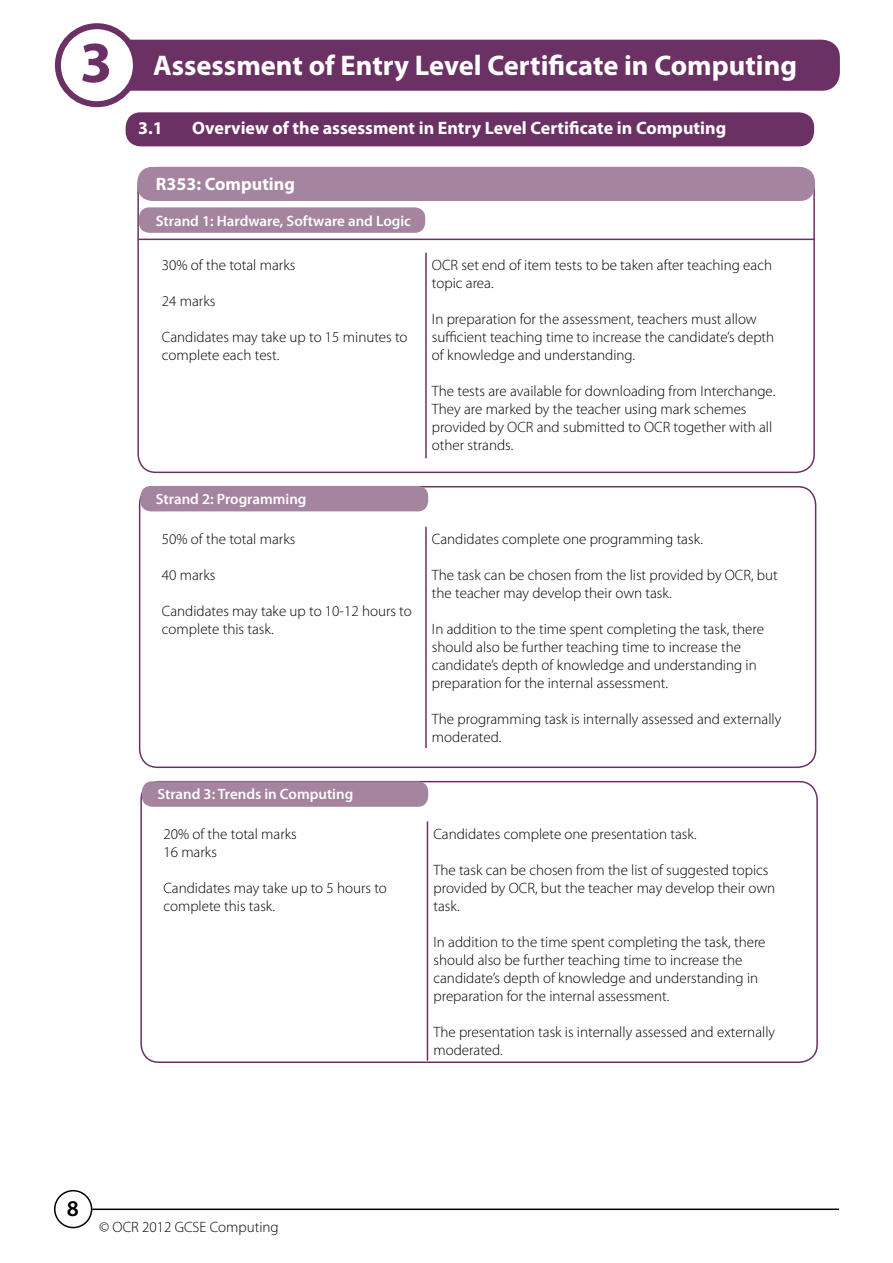
<style>
.page{position:relative;width:893px;height:1263px;background:#fff}
.page>*{position:absolute;margin:0;border:0;box-sizing:border-box;transform-origin:0 0}
.t1{font:700 58.5px "Myriad Pro";color:#6b3164}
.t2{font:700 28.5px "Myriad Pro";color:#fff}
.t3{font:600 22.5px "Myriad Pro";color:#000}
.t4{font:700 18px "Myriad Pro";color:#fff}
.t5{font:300 15px/18px "Myriad Pro";color:#000}
.t6{font:600 15px "Myriad Pro";color:#fff}
</style>
<div class="page">
<hr style="left:92px;top:1208px;width:747px;height:2px;background:#000">
<div style="left:54px;top:1190px;width:38px;height:38px;border:2px solid #000;border-radius:50%"></div>
<div style="left:113px;top:40px;width:727px;height:51px;background:#6b3164;border-radius:18px"></div>
<div style="left:58px;top:26px;width:78px;height:78px;background:#fff;border-radius:50%"></div>
<div style="left:55px;top:23px;width:84px;height:84px;border:6px solid #6b3164;border-radius:50%"></div>
<div style="left:126px;top:112px;width:688px;height:34px;background:#6b3164;border-radius:15px"></div>
<div style="left:137px;top:167px;width:678px;height:34px;background:#a4849e;border-radius:15px"></div>
<div style="left:139px;top:207px;width:286px;height:26px;background:#a4849e;border-radius:10px"></div>
<hr style="left:138px;top:239px;width:677px;height:1px;background:#6b3164">
<hr style="left:425px;top:253px;width:2px;height:205px;background:#6b3164">
<hr style="left:425px;top:527px;width:2px;height:221px;background:#6b3164">
<hr style="left:427px;top:821px;width:1px;height:240px;background:#6b3164">
<div style="left:139px;top:486px;width:677px;height:282px;border:2px solid #6b3164;border-radius:18px"></div>
<div style="left:140px;top:486px;width:288px;height:25px;background:#a4849e;border-radius:10px"></div>
<div style="left:140px;top:781px;width:678px;height:282px;border:2px solid #6b3164;border-radius:18px"></div>
<div style="left:142px;top:781px;width:286px;height:26px;background:#a4849e;border-radius:10px"></div>
<p class="t1" style="left:80px;top:24px;width:34px">3</p>
<p class="t2" style="left:153px;top:46px;width:645px">Assessment of Entry Level Certificate in Computing</p>
<p class="t4" style="left:138px;top:116px;width:26px">3.1</p>
<p class="t4" style="left:192px;top:116px;width:535px">Overview of the assessment in Entry Level Certificate in Computing</p>
<p class="t4" style="left:156px;top:172px;width:141px">R353: Computing</p>
<p class="t6" style="left:156px;top:211px;width:256px">Strand 1: Hardware, Software and Logic</p>
<p class="t5" style="left:162px;top:256px;width:135px">30% of the total marks</p>
<p class="t5" style="left:162px;top:292px;width:55px">24 marks</p>
<p class="t5" style="left:162px;top:328px;width:247px">Candidates may take up to 15 minutes to complete each test.</p>
<p class="t5" style="left:432px;top:256px;width:342px">OCR set end of item tests to be taken after teaching each topic area.</p>
<p class="t5" style="left:432px;top:310px;width:344px">In preparation for the assessment, teachers must allow sufficient teaching time to increase the candidate’s depth of knowledge and understanding.</p>
<p class="t5" style="left:432px;top:382px;width:345px">The tests are available for downloading from Interchange.</p>
<p class="t5" style="left:432px;top:400px;width:342px">They are marked by the teacher using mark schemes provided by OCR and submitted to OCR together with all other strands.</p>
<p class="t6" style="left:156px;top:489px;width:152px">Strand 2: Programming</p>
<p class="t5" style="left:162px;top:530px;width:135px">50% of the total marks</p>
<p class="t5" style="left:162px;top:566px;width:55px">40 marks</p>
<p class="t5" style="left:162px;top:602px;width:251px">Candidates may take up to 10-12 hours to complete this task.</p>
<p class="t6" style="left:157px;top:784px;width:197px">Strand 3: Trends in Computing</p>
<p class="t5" style="left:163px;top:825px;width:135px">20% of the total marks</p>
<p class="t5" style="left:163px;top:843px;width:55px">16 marks</p>
<p class="t5" style="left:163px;top:879px;width:225px">Candidates may take up to 5 hours to complete this task.</p>
<p class="t5" style="left:432px;top:530px;width:272px">Candidates complete one programming task.</p>
<p class="t5" style="left:432px;top:566px;width:347px">The task can be chosen from the list provided by OCR, but the teacher may develop their own task.</p>
<p class="t5" style="left:432px;top:620px;width:334px">In addition to the time spent completing the task, there should also be further teaching time to increase the candidate’s depth of knowledge and understanding in preparation for the internal assessment.</p>
<p class="t5" style="left:432px;top:710px;width:351px">The programming task is internally assessed and externally moderated.</p>
<p class="t5" style="left:433px;top:825px;width:265px">Candidates complete one presentation task.</p>
<p class="t5" style="left:433px;top:861px;width:343px">The task can be chosen from the list of suggested topics provided by OCR, but the teacher may develop their own task.</p>
<p class="t5" style="left:433px;top:933px;width:334px">In addition to the time spent completing the task, there should also be further teaching time to increase the candidate’s depth of knowledge and understanding in preparation for the internal assessment.</p>
<p class="t5" style="left:433px;top:1023px;width:343px">The presentation task is internally assessed and externally moderated.</p>
<p class="t3" style="left:67px;top:1194px;width:14px">8</p>
<p class="t5" style="left:99px;top:1218px;width:181px">© OCR 2012 GCSE Computing</p>
</div>
